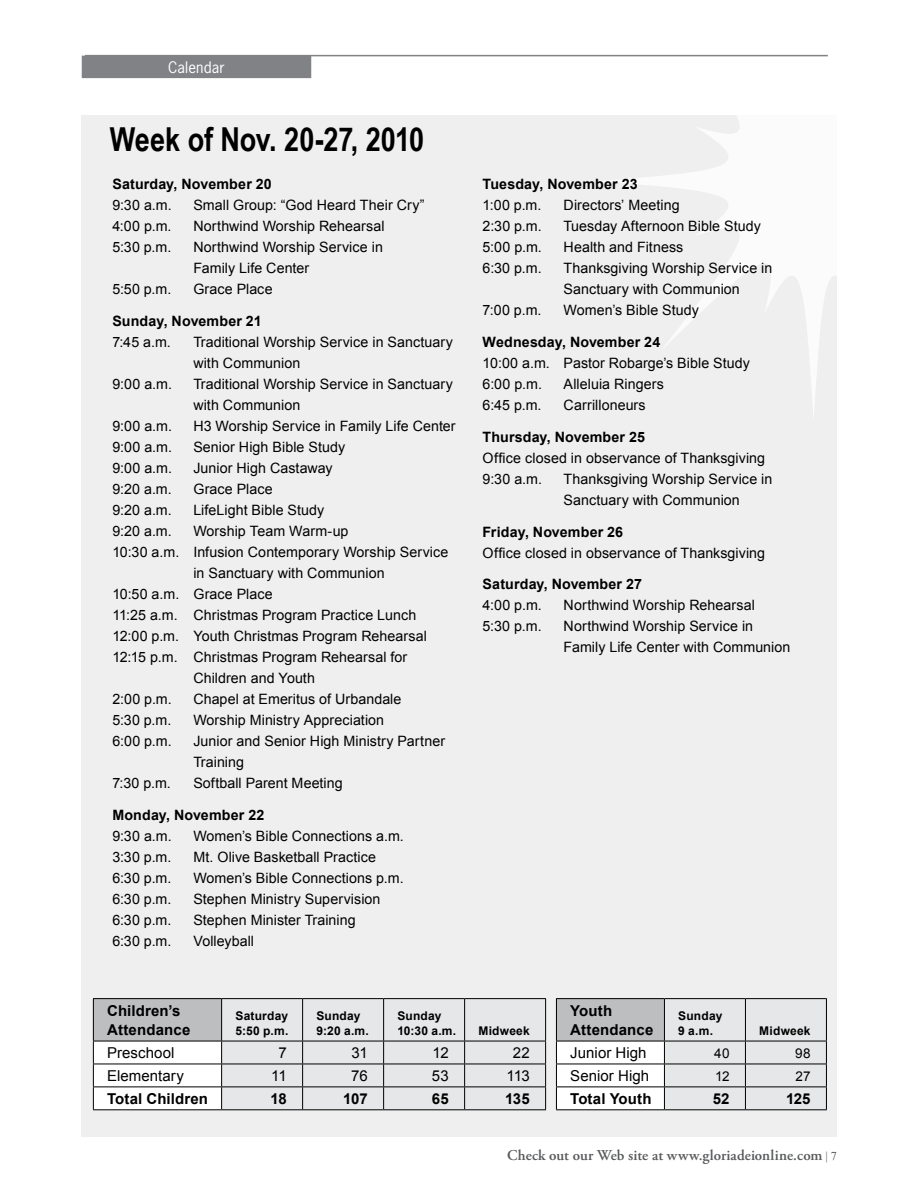
<style>
.page{position:relative;width:918px;height:1188px;background:#fff}
.page>*{position:absolute;margin:0;border:0;box-sizing:border-box;transform-origin:0 0}
.t1{font:700 33px "Arial Narrow";letter-spacing:-.005em;color:#000}
.t2{font:700 15px/19.5px "Arial";letter-spacing:.01em;color:#000}
.t3{font:15px "Arial";letter-spacing:.005em;color:#000}
.t4{font:600 15px "Adobe Garamond Pro";letter-spacing:.005em;color:#58595b}
.t5{font:15px "News Gothic Std";letter-spacing:.01em;color:#fff}
.t6{font:14.25px/21px "Arial";letter-spacing:.005em;color:#000}
.t7{font:700 14.25px "Arial";letter-spacing:.01em;color:#000}
.t8{font:13.5px "Arial";letter-spacing:.005em;color:#000}
.t9{font:700 12px/15px "Arial";letter-spacing:.015em;color:#000}
.s1{font-family:"Times New Roman";font-weight:400;font-size:12px}
</style>
<div class="page">
<div style="left:81px;top:116px;width:756px;height:1021px;background:#efeff0"></div>
<svg style="left:598px;top:54px;width:239px;height:360px"></svg>
<div style="left:82px;top:56px;width:228px;height:21px;background:#808285"></div>
<div style="left:82px;top:56px;width:229px;height:22px;border:2px solid #808285"></div>
<hr style="left:85px;top:55px;width:743px;height:1px;background:#808285">
<hr style="left:93px;top:998px;width:129px;height:1px;background:#000">
<hr style="left:222px;top:998px;width:81px;height:1px;background:#000">
<hr style="left:303px;top:998px;width:81px;height:1px;background:#000">
<hr style="left:384px;top:998px;width:81px;height:1px;background:#000">
<hr style="left:465px;top:998px;width:81px;height:1px;background:#000">
<svg style="left:93px;top:999px;width:453px;height:110px"></svg>
<hr style="left:93px;top:1109px;width:129px;height:1px;background:#000">
<hr style="left:222px;top:1109px;width:81px;height:1px;background:#000">
<hr style="left:303px;top:1109px;width:81px;height:1px;background:#000">
<hr style="left:384px;top:1109px;width:81px;height:1px;background:#000">
<hr style="left:465px;top:1109px;width:81px;height:1px;background:#000">
<hr style="left:556px;top:998px;width:108px;height:1px;background:#000">
<hr style="left:664px;top:998px;width:81px;height:1px;background:#000">
<hr style="left:745px;top:998px;width:82px;height:1px;background:#000">
<svg style="left:556px;top:999px;width:271px;height:110px"></svg>
<hr style="left:556px;top:1109px;width:108px;height:1px;background:#000">
<hr style="left:664px;top:1109px;width:81px;height:1px;background:#000">
<hr style="left:745px;top:1109px;width:82px;height:1px;background:#000">
<p class="t5" style="left:168px;top:57px;width:58px">Calendar</p>
<h1 class="t1" style="left:110px;top:115px;width:316px">Week of Nov. 20-27, 2010</h1>
<p class="t7" style="left:112px;top:175px;width:161px">Saturday, November 20</p>
<p class="t6" style="left:112px;top:195px;width:61px">9:30 a.m.</p>
<p class="t6" style="left:193px;top:195px;width:233px">Small Group: “God Heard Their Cry”</p>
<p class="t6" style="left:112px;top:216px;width:61px">4:00 p.m.</p>
<p class="t6" style="left:193px;top:216px;width:193px">Northwind Worship Rehearsal</p>
<p class="t6" style="left:112px;top:237px;width:60px">5:30 p.m.</p>
<p class="t6" style="left:193px;top:237px;width:191px">Northwind Worship Service in<br>Family Life Center</p>
<p class="t6" style="left:112px;top:279px;width:61px">5:50 p.m.</p>
<p class="t6" style="left:193px;top:279px;width:81px">Grace Place</p>
<p class="t7" style="left:112px;top:311px;width:151px">Sunday, November 21</p>
<p class="t6" style="left:112px;top:331px;width:60px">7:45 a.m.</p>
<p class="t6" style="left:193px;top:331px;width:261px">Traditional Worship Service in Sanctuary with Communion</p>
<p class="t6" style="left:112px;top:373px;width:61px">9:00 a.m.</p>
<p class="t6" style="left:193px;top:373px;width:261px">Traditional Worship Service in Sanctuary with Communion</p>
<p class="t6" style="left:112px;top:415px;width:61px">9:00 a.m.</p>
<p class="t6" style="left:193px;top:415px;width:264px">H3 Worship Service in Family Life Center</p>
<p class="t6" style="left:112px;top:436px;width:61px">9:00 a.m.</p>
<p class="t6" style="left:193px;top:436px;width:153px">Senior High Bible Study</p>
<p class="t6" style="left:112px;top:457px;width:61px">9:00 a.m.</p>
<p class="t6" style="left:193px;top:457px;width:141px">Junior High Castaway</p>
<p class="t6" style="left:112px;top:478px;width:61px">9:20 a.m.</p>
<p class="t6" style="left:193px;top:478px;width:81px">Grace Place</p>
<p class="t6" style="left:112px;top:499px;width:61px">9:20 a.m.</p>
<p class="t6" style="left:193px;top:499px;width:132px">LifeLight Bible Study</p>
<p class="t6" style="left:112px;top:520px;width:61px">9:20 a.m.</p>
<p class="t6" style="left:193px;top:520px;width:157px">Worship Team Warm-up</p>
<p class="t6" style="left:112px;top:541px;width:338px">10:30 a.m. Infusion Contemporary Worship Service</p>
<p class="t6" style="left:193px;top:562px;width:193px">in Sanctuary with Communion</p>
<p class="t6" style="left:112px;top:583px;width:162px">10:50 a.m. Grace Place</p>
<p class="t6" style="left:112px;top:604px;width:305px">11:25 a.m. Christmas Program Practice Lunch</p>
<p class="t6" style="left:112px;top:625px;width:316px">12:00 p.m. Youth Christmas Program Rehearsal</p>
<p class="t6" style="left:112px;top:646px;width:296px">12:15 p.m. Christmas Program Rehearsal for</p>
<p class="t6" style="left:193px;top:667px;width:123px">Children and Youth</p>
<p class="t6" style="left:112px;top:688px;width:61px">2:00 p.m.</p>
<p class="t6" style="left:193px;top:688px;width:210px">Chapel at Emeritus of Urbandale</p>
<p class="t6" style="left:112px;top:709px;width:60px">5:30 p.m.</p>
<p class="t6" style="left:193px;top:709px;width:192px">Worship Ministry Appreciation</p>
<p class="t6" style="left:112px;top:730px;width:61px">6:00 p.m.</p>
<p class="t6" style="left:193px;top:730px;width:253px">Junior and Senior High Ministry Partner<br>Training</p>
<p class="t6" style="left:112px;top:772px;width:60px">7:30 p.m.</p>
<p class="t6" style="left:193px;top:772px;width:151px">Softball Parent Meeting</p>
<p class="t7" style="left:112px;top:805px;width:154px">Monday, November 22</p>
<p class="t6" style="left:112px;top:825px;width:61px">9:30 a.m.</p>
<p class="t6" style="left:193px;top:825px;width:212px">Women’s Bible Connections a.m.</p>
<p class="t6" style="left:112px;top:846px;width:61px">3:30 p.m.</p>
<p class="t6" style="left:193px;top:846px;width:184px">Mt. Olive Basketball Practice</p>
<p class="t6" style="left:112px;top:867px;width:61px">6:30 p.m.</p>
<p class="t6" style="left:193px;top:867px;width:212px">Women’s Bible Connections p.m.</p>
<p class="t6" style="left:112px;top:888px;width:61px">6:30 p.m.</p>
<p class="t6" style="left:193px;top:888px;width:189px">Stephen Ministry Supervision</p>
<p class="t6" style="left:112px;top:909px;width:61px">6:30 p.m.</p>
<p class="t6" style="left:193px;top:909px;width:164px">Stephen Minister Training</p>
<p class="t6" style="left:112px;top:930px;width:61px">6:30 p.m.</p>
<p class="t6" style="left:193px;top:930px;width:62px">Volleyball</p>
<p class="t2" style="left:107px;top:1001px;width:85px">Children’s<br>Attendance</p>
<p class="t9" style="left:236px;top:1009px;width:54px">Saturday<br>5:50 p.m.</p>
<p class="t9" style="left:316px;top:1009px;width:54px">Sunday<br>9:20 a.m.</p>
<p class="t9" style="left:398px;top:1009px;width:60px">Sunday<br>10:30 a.m.</p>
<p class="t7" style="left:483px;top:175px;width:156px">Tuesday, November 23</p>
<p class="t6" style="left:483px;top:195px;width:60px">1:00 p.m.</p>
<p class="t6" style="left:564px;top:195px;width:117px">Directors’ Meeting</p>
<p class="t6" style="left:483px;top:216px;width:61px">2:30 p.m.</p>
<p class="t6" style="left:564px;top:216px;width:199px">Tuesday Afternoon Bible Study</p>
<p class="t6" style="left:483px;top:237px;width:61px">5:00 p.m.</p>
<p class="t6" style="left:564px;top:237px;width:121px">Health and Fitness</p>
<p class="t6" style="left:483px;top:258px;width:61px">6:30 p.m.</p>
<p class="t6" style="left:564px;top:258px;width:210px">Thanksgiving Worship Service in<br>Sanctuary with Communion</p>
<p class="t6" style="left:483px;top:300px;width:60px">7:00 p.m.</p>
<p class="t6" style="left:564px;top:300px;width:137px">Women’s Bible Study</p>
<p class="t7" style="left:483px;top:333px;width:179px">Wednesday, November 24</p>
<p class="t6" style="left:483px;top:353px;width:269px">10:00 a.m. Pastor Robarge’s Bible Study<br>6:00 p.m.</p>
<p class="t6" style="left:564px;top:374px;width:102px">Alleluia Ringers</p>
<p class="t6" style="left:483px;top:395px;width:60px">6:45 p.m.</p>
<p class="t6" style="left:564px;top:395px;width:84px">Carrilloneurs</p>
<p class="t7" style="left:483px;top:427px;width:164px">Thursday, November 25</p>
<p class="t6" style="left:483px;top:447px;width:284px">Office closed in observance of Thanksgiving<br>9:30 a.m.</p>
<p class="t6" style="left:564px;top:468px;width:210px">Thanksgiving Worship Service in<br>Sanctuary with Communion</p>
<p class="t7" style="left:483px;top:522px;width:142px">Friday, November 26</p>
<p class="t6" style="left:483px;top:542px;width:284px">Office closed in observance of Thanksgiving</p>
<p class="t7" style="left:483px;top:575px;width:161px">Saturday, November 27</p>
<p class="t6" style="left:483px;top:595px;width:61px">4:00 p.m.</p>
<p class="t6" style="left:564px;top:595px;width:193px">Northwind Worship Rehearsal</p>
<p class="t6" style="left:483px;top:616px;width:60px">5:30 p.m.</p>
<p class="t6" style="left:564px;top:616px;width:228px">Northwind Worship Service in<br>Family Life Center with Communion</p>
<p class="t9" style="left:478px;top:1024px;width:53px">Midweek</p>
<p class="t2" style="left:570px;top:1001px;width:85px">Youth<br>Attendance</p>
<p class="t9" style="left:678px;top:1009px;width:46px">Sunday<br>9 a.m.</p>
<p class="t9" style="left:759px;top:1024px;width:53px">Midweek</p>
<p class="t3" style="left:107px;top:1043px;width:69px">Preschool</p>
<p class="t3" style="left:278px;top:1043px;width:10px">7</p>
<p class="t3" style="left:352px;top:1043px;width:18px">31</p>
<p class="t3" style="left:433px;top:1043px;width:18px">12</p>
<p class="t3" style="left:513px;top:1043px;width:18px">22</p>
<p class="t3" style="left:107px;top:1066px;width:78px">Elementary</p>
<p class="t3" style="left:271px;top:1066px;width:17px">11</p>
<p class="t3" style="left:351px;top:1066px;width:18px">76</p>
<p class="t3" style="left:432px;top:1066px;width:18px">53</p>
<p class="t3" style="left:507px;top:1066px;width:25px">113</p>
<p class="t2" style="left:107px;top:1089px;width:102px">Total Children</p>
<p class="t2" style="left:270px;top:1089px;width:18px">18</p>
<p class="t2" style="left:343px;top:1089px;width:26px">107</p>
<p class="t2" style="left:432px;top:1089px;width:18px">65</p>
<p class="t2" style="left:505px;top:1089px;width:26px">135</p>
<p class="t3" style="left:570px;top:1043px;width:78px">Junior High</p>
<p class="t8" style="left:714px;top:1044px;width:17px">40</p>
<p class="t8" style="left:795px;top:1044px;width:17px">98</p>
<p class="t3" style="left:570px;top:1066px;width:80px">Senior High</p>
<p class="t8" style="left:715px;top:1067px;width:16px">12</p>
<p class="t8" style="left:795px;top:1067px;width:17px">27</p>
<p class="t2" style="left:570px;top:1089px;width:83px">Total Youth</p>
<p class="t2" style="left:713px;top:1089px;width:18px">52</p>
<p class="t2" style="left:786px;top:1089px;width:26px">125</p>
<p class="t4" style="left:507px;top:1147px;width:331px">Check out our Web site at www.gloriadeionline.com <span class="s1">| 7</span></p>
</div>
